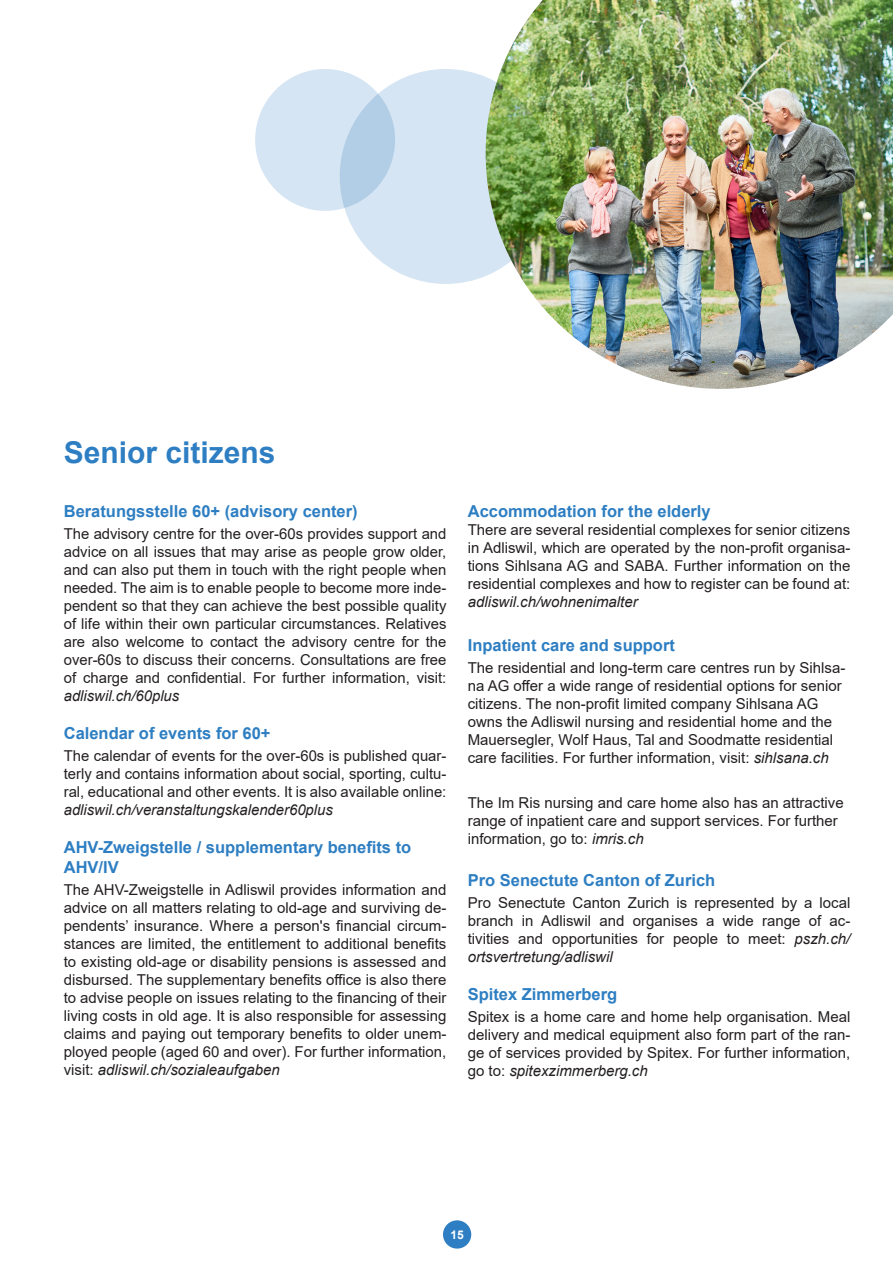
<style>
.page{position:relative;width:893px;height:1263px;background:#fff}
.page>*{position:absolute;margin:0;border:0;box-sizing:border-box;transform-origin:0 0}
.Titel{font:700 30px "Arial";color:#2d7ec2}
.Lead{font:700 16.5px/19.8px "Arial";color:#2d7ec2}
.Lauftext{font:700 16.5px "Arial";color:#2d7ec2}
.Lauftext-2{font:15px/18px "Arial";color:#231f20;text-align:justify}
.Lead-2{font:15px/18px "Arial";color:#231f20}
.Aufzählung{font:700 12px "Arial";color:#fff}
.s1{font-style:italic}
</style>
<div class="page">
<div style="left:443px;top:1220px;width:28px;height:28px;background:#2d7ec2;border-radius:50%"></div>
<img style="left:487px;top:0;width:406px;height:389px">
<svg style="left:340px;top:69px;width:212px;height:215px;background:#b9d0c6"></svg>
<svg style="left:255px;top:69px;width:140px;height:142px;background:#cbdfef"></svg>
<p class="Titel" style="left:64px;top:431px;width:213px">Senior citizens</p>
<p class="Lead" style="left:64px;top:501px;width:295px">Beratungsstelle 60+ (advisory center)</p>
<p class="Lauftext-2" style="left:64px;top:525px;width:384px">The advisory centre for the over-60s provides support and advice on all issues that may arise as people grow older, and can also put them in touch with the right people when needed. The aim is to enable people to become more inde&shy;pendent so that they can achieve the best possible quality of life within their own particular circumstances. Relatives are also welcome to contact the advisory centre for the over-60s to discuss their concerns. Consultations are free of charge and confidential. For further information, visit: <span class="s1">adliswil.ch/60plus</span></p>
<p class="Lead" style="left:64px;top:723px;width:208px">Calendar of events for 60+</p>
<p class="Lauftext-2" style="left:64px;top:747px;width:384px">The calendar of events for the over-60s is published quar&shy;terly and contains information about social, sporting, cultu&shy;ral, educational and other events. It is also available online: <span class="s1">adliswil.ch/veranstaltungskalender60plus</span></p>
<p class="Lead" style="left:64px;top:838px;width:349px">AHV-Zweigstelle / supplementary benefits to<br>AHV/IV</p>
<p class="Lauftext-2" style="left:64px;top:881px;width:384px">The AHV-Zweigstelle in Adliswil provides information and advice on all matters relating to old-age and surviving de&shy;pendents’ insurance. Where a person's financial circum&shy;stances are limited, the entitlement to additional benefits to existing old-age or disability pensions is assessed and disbursed. The supplementary benefits office is also there to advise people on issues relating to the financing of their living costs in old age. It is also responsible for assessing claims and paying out temporary benefits to older unem&shy;ployed people (aged 60 and over). For further information, visit: <span class="s1">adliswil.ch/sozialeaufgaben</span></p>
<p class="Lauftext" style="left:468px;top:500px;width:244px">Accommodation for the elderly</p>
<p class="Lauftext-2" style="left:468px;top:521px;width:384px">There are several residential complexes for senior citizens in Adliswil, which are operated by the non-profit organisa&shy;tions Sihlsana AG and SABA. Further information on the residential complexes and how to register can be found at: <span class="s1">adliswil.ch/wohnenimalter</span></p>
<p class="Lead" style="left:468px;top:635px;width:209px">Inpatient care and support</p>
<p class="Lead-2" style="left:468px;top:659px;width:379px">The residential and long-term care centres run by Sihlsa&shy;na AG offer a wide range of residential options for senior citizens. The non-profit limited company Sihlsana AG owns the Adliswil nursing and residential home and the Mauersegler, Wolf Haus, Tal and Soodmatte residential care facilities. For further information, visit: <span class="s1">sihlsana.ch</span></p>
<p class="Lead-2" style="left:468px;top:793px;width:377px">The Im Ris nursing and care home also has an attractive range of inpatient care and support services. For further information, go to: <span class="s1">imris.ch</span></p>
<p class="Lead" style="left:468px;top:870px;width:249px">Pro Senectute Canton of Zurich</p>
<p class="Lauftext-2" style="left:468px;top:893px;width:384px">Pro Senectute Canton Zurich is represented by a local branch in Adliswil and organises a wide range of ac&shy;tivities and opportunities for people to meet: <span class="s1">pszh.ch/ ortsvertretung/adliswil</span></p>
<p class="Lead" style="left:468px;top:984px;width:151px">Spitex Zimmerberg</p>
<p class="Lauftext-2" style="left:468px;top:1008px;width:384px">Spitex is a home care and home help organisation. Meal delivery and medical equipment also form part of the ran&shy;ge of services provided by Spitex. For further information, go to: <span class="s1">spitexzimmerberg.ch</span></p>
<p class="Aufzählung" style="left:450px;top:1226px;width:15px">15</p>
</div>
